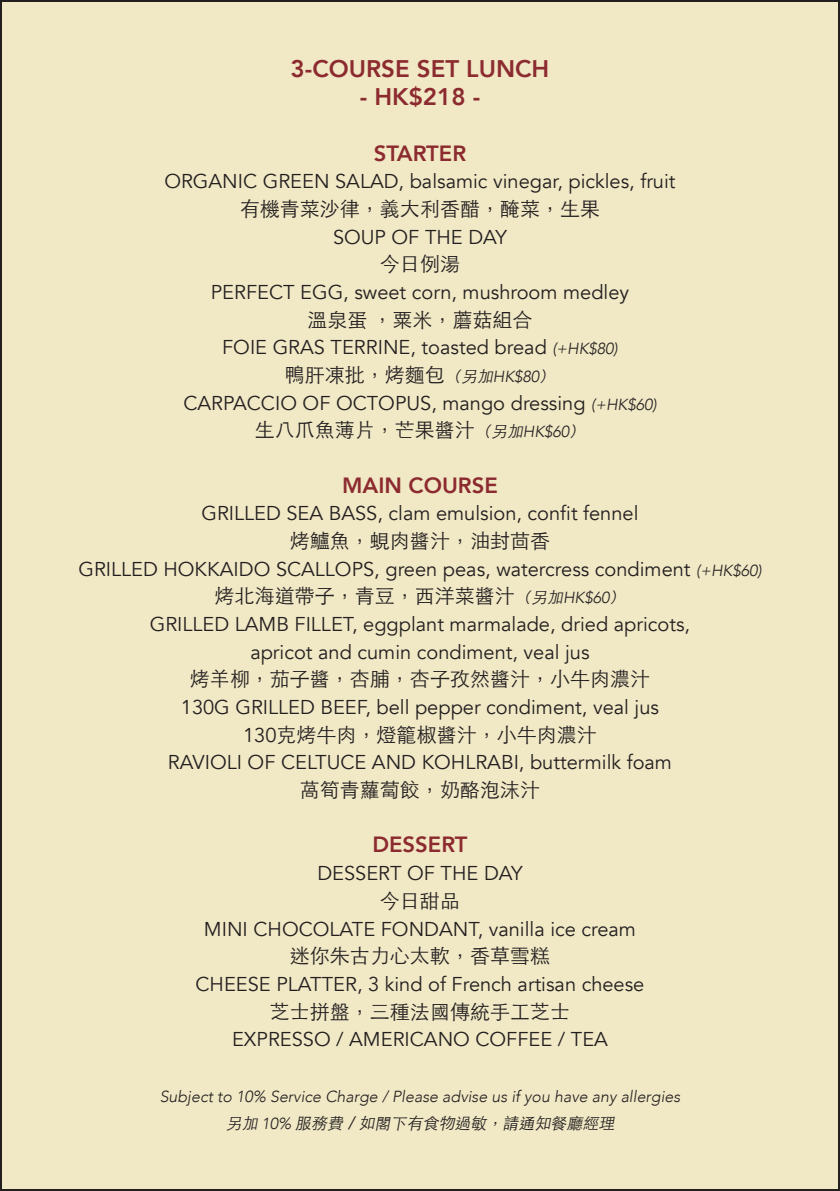
<style>
.page{position:relative;width:840px;height:1191px;background:#fff}
.page>*{position:absolute;margin:0;border:0;box-sizing:border-box;transform-origin:0 0}
.t1{font:800 24px "Avenir";color:#8c2b2f}
.t2{font:800 22px "Avenir";color:#8c2b2f}
.t3{font:20px "Avenir";color:#231f20}
.t4{font:300 20px "ST Heiti TC";color:#231f20}
.t5{font:italic 300 16px "Avenir";color:#231f20}
.t6{font:italic 300 16px "ST Heiti TC";color:#231f20}
.s1{font-weight:300;font-style:italic;font-size:16px}
.s2{font-style:italic;font-size:16px}
.s3{font-family:"Avenir";font-style:italic;font-size:16px}
.s4{font-family:"Avenir";font-weight:400}
.s5{font-family:"Avenir"}
</style>
<div class="page">
<div style="left:1px;top:1px;width:837px;height:1189px;background:#f1e8c5"></div>
<p class="t1" style="left:290px;top:50px;width:260px">3-COURSE SET LUNCH</p>
<p class="t1" style="left:359px;top:78px;width:122px">- HK$218 -</p>
<p class="t2" style="left:373px;top:136px;width:94px">STARTER</p>
<p class="t3" style="left:164px;top:169px;width:512px">ORGANIC GREEN SALAD, balsamic vinegar, pickles, fruit</p>
<p class="t4" style="left:240px;top:191px;width:361px">有機青菜沙律，義大利香醋，醃菜，生果</p>
<p class="t3" style="left:333px;top:225px;width:175px">SOUP OF THE DAY</p>
<p class="t4" style="left:380px;top:247px;width:81px">今日例湯</p>
<p class="t3" style="left:211px;top:280px;width:419px">PERFECT EGG, sweet corn, mushroom medley</p>
<p class="t4" style="left:307px;top:302px;width:226px">溫泉蛋 ，粟米，蘑菇組合</p>
<p class="t3" style="left:222px;top:335px;width:397px">FOIE GRAS TERRINE, toasted bread <span class="s1">(+HK$80)</span></p>
<p class="t4" style="left:284px;top:357px;width:276px">鴨肝凍批，烤麵包<span class="s2">（另加</span><span class="s3">HK$80</span><span class="s2">）</span></p>
<p class="t3" style="left:183px;top:391px;width:474px">CARPACCIO OF OCTOPUS, mango dressing <span class="s1">(+HK$60)</span></p>
<p class="t4" style="left:254px;top:413px;width:336px">生八爪魚薄片，芒果醬汁<span class="s2">（另加</span><span class="s3">HK$60</span><span class="s2">）</span></p>
<p class="t2" style="left:342px;top:468px;width:157px">MAIN COURSE</p>
<p class="t3" style="left:201px;top:501px;width:438px">GRILLED SEA BASS, clam emulsion, confit fennel</p>
<p class="t4" style="left:290px;top:523px;width:261px">烤鱸魚，蜆肉醬汁，油封茴香</p>
<p class="t3" style="left:78px;top:557px;width:684px">GRILLED HOKKAIDO SCALLOPS, green peas, watercress condiment <span class="s1">(+HK$60)</span></p>
<p class="t4" style="left:214px;top:579px;width:416px">烤北海道帶子，青豆，西洋菜醬汁<span class="s2">（另加</span><span class="s3">HK$60</span><span class="s2">）</span></p>
<p class="t3" style="left:150px;top:612px;width:541px">GRILLED LAMB FILLET, eggplant marmalade, dried apricots,</p>
<p class="t3" style="left:250px;top:640px;width:340px">apricot and cumin condiment, veal jus</p>
<p class="t4" style="left:190px;top:662px;width:461px">烤羊柳，茄子醬，杏脯，杏子孜然醬汁，小牛肉濃汁</p>
<p class="t3" style="left:181px;top:695px;width:479px">130G GRILLED BEEF, bell pepper condiment, veal jus</p>
<p class="t4" style="left:243px;top:717px;width:355px"><span class="s4">130</span>克烤牛肉，燈籠椒醬汁，小牛肉濃汁</p>
<p class="t3" style="left:168px;top:750px;width:505px">RAVIOLI OF CELTUCE AND KOHLRABI, buttermilk foam</p>
<p class="t4" style="left:300px;top:772px;width:241px">萵筍青蘿蔔餃，奶酪泡沫汁</p>
<p class="t2" style="left:372px;top:827px;width:96px">DESSERT</p>
<p class="t3" style="left:317px;top:861px;width:207px">DESSERT OF THE DAY</p>
<p class="t4" style="left:380px;top:883px;width:81px">今日甜品</p>
<p class="t3" style="left:204px;top:916px;width:433px">MINI CHOCOLATE FONDANT, vanilla ice cream</p>
<p class="t4" style="left:290px;top:938px;width:261px">迷你朱古力心太軟，香草雪糕</p>
<p class="t3" style="left:195px;top:972px;width:450px">CHEESE PLATTER, 3 kind of French artisan cheese</p>
<p class="t4" style="left:270px;top:994px;width:301px">芝士拼盤，三種法國傳統手工芝士</p>
<p class="t3" style="left:232px;top:1027px;width:377px">EXPRESSO / AMERICANO COFFEE / TEA</p>
<p class="t5" style="left:160px;top:1086px;width:521px">Subject to 10% Service Charge / Please advise us if you have any allergies</p>
<p class="t6" style="left:225px;top:1109px;width:395px">另加 <span class="s5">1 0 %</span> 服務費 /如閣下有食物過敏，請通知餐廳經理</p>
</div>
